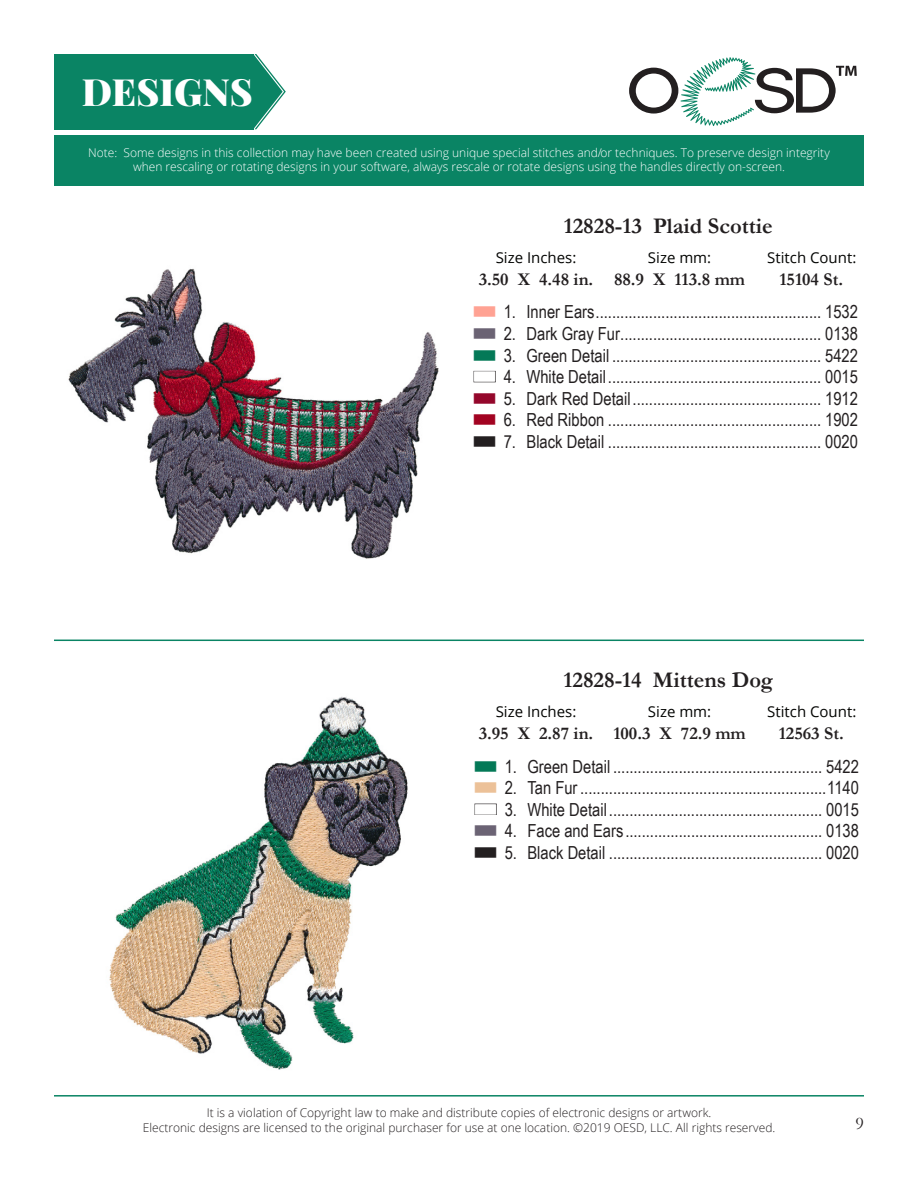
<style>
.page{position:relative;width:918px;height:1188px;background:#fff}
.page>*{position:absolute;margin:0;border:0;box-sizing:border-box;transform-origin:0 0}
.t1{font:900 37.5px "Playfair Display";color:#fff}
.t2{font:700 22.5px "Garamond";color:#231f20}
.t3{font:18px "Arial Narrow";color:#231f20}
.t4{font:700 18px "Garamond";color:#231f20}
.t5{font:18px "Garamond";color:#231f20}
.t6{font:15px "Open Sans";color:#040503}
.t7{font:300 12px/14.4px "Open Sans";color:#fff;text-align:center}
.t8{font:300 12px/14.4px "Open Sans";color:#231f20;text-align:center}
.s1{color:#ffa293}
.s2{color:#6b6374}
.s3{color:#047957}
.s4{color:#fff}
.s5{color:#94072b}
.s6{color:#a20321}
.s7{color:#ecc198}
</style>
<div class="page">
<svg style="left:629px;top:57px;width:228px;height:69px"></svg>
<div style="left:54px;top:135px;width:810px;height:51px;background:#0a8464"></div>
<div style="left:54px;top:54px;width:199px;height:75px;background:#0a8464"></div>
<svg style="left:253px;top:54px;width:33px;height:75px"></svg>
<hr style="left:54px;top:640px;width:810px;height:1px;background:#0a8464">
<hr style="left:54px;top:1095px;width:810px;height:2px;background:#0a8464">
<div style="left:474px;top:371px;width:22px;height:11px;border:1px solid #231f20"></div>
<div style="left:475px;top:804px;width:22px;height:11px;border:1px solid #231f20"></div>
<img style="left:109px;top:696px;width:299px;height:374px">
<img style="left:68px;top:268px;width:371px;height:291px">
<h1 class="t1" style="left:82px;top:67px;width:172px">DESIGNS</h1>
<p class="t7" style="left:88px;top:145px;width:743px">Note: Some designs in this collection may have been created using unique special stitches and/or techniques. To preserve design integrity when rescaling or rotating designs in your software, always rescale or rotate designs using the handles directly on-screen.</p>
<p class="t2" style="left:564px;top:211px;width:210px">12828-13 Plaid Scottie</p>
<p class="t4" style="left:479px;top:267px;width:116px">3.50 X 4.48 in.</p>
<p class="t4" style="left:614px;top:267px;width:133px">88.9 X 113.8 mm</p>
<p class="t4" style="left:780px;top:267px;width:65px">15104 St.</p>
<p class="t6" style="left:496px;top:247px;width:82px">Size Inches:</p>
<p class="t6" style="left:648px;top:247px;width:65px">Size mm:</p>
<p class="t6" style="left:767px;top:247px;width:91px">Stitch Count:</p>
<p class="t3" style="left:472px;top:299px;width:387px"><span class="s1">■</span> 1. Inner Ears....................................................... 1532</p>
<p class="t3" style="left:472px;top:320px;width:387px"><span class="s2">■</span> 2. Dark Gray Fur................................................. 0138</p>
<p class="t3" style="left:472px;top:342px;width:387px"><span class="s3">■</span> 3. Green Detail ................................................... 5422</p>
<p class="t3" style="left:472px;top:364px;width:387px"><span class="s4">■</span> 4. White Detail.................................................... 0015</p>
<p class="t3" style="left:472px;top:385px;width:387px"><span class="s5">■</span> 5. Dark Red Detail.............................................. 1912</p>
<p class="t3" style="left:472px;top:407px;width:387px"><span class="s6">■</span> 6. Red Ribbon .................................................... 1902</p>
<p class="t3" style="left:472px;top:428px;width:387px">■ 7. Black Detail .................................................... 0020</p>
<p class="t2" style="left:564px;top:665px;width:211px">12828-14 Mittens Dog</p>
<p class="t4" style="left:613px;top:721px;width:134px">100.3 X 72.9 mm</p>
<p class="t4" style="left:779px;top:721px;width:66px">12563 St.</p>
<p class="t3" style="left:473px;top:753px;width:387px"><span class="s3">■</span> 1. Green Detail ................................................... 5422</p>
<p class="t3" style="left:473px;top:775px;width:387px"><span class="s7">■</span> 2. Tan Fur ............................................................1140</p>
<p class="t3" style="left:473px;top:796px;width:387px"><span class="s4">■</span> 3. White Detail.................................................... 0015</p>
<p class="t3" style="left:473px;top:818px;width:387px"><span class="s2">■</span> 4. Face and Ears................................................ 0138</p>
<p class="t3" style="left:473px;top:839px;width:387px">■ 5. Black Detail .................................................... 0020</p>
<p class="t6" style="left:496px;top:701px;width:82px">Size Inches:</p>
<p class="t6" style="left:648px;top:701px;width:65px">Size mm:</p>
<p class="t6" style="left:767px;top:701px;width:91px">Stitch Count:</p>
<p class="t4" style="left:479px;top:721px;width:116px">3.95 X 2.87 in.</p>
<p class="t8" style="left:143px;top:1105px;width:634px">It is a violation of Copyright law to make and distribute copies of electronic designs or artwork.<br>Electronic designs are licensed to the original purchaser for use at one location. ©2019 OESD, LLC. All rights reserved.</p>
<p class="t5" style="left:856px;top:1111px;width:10px">9</p>
</div>
